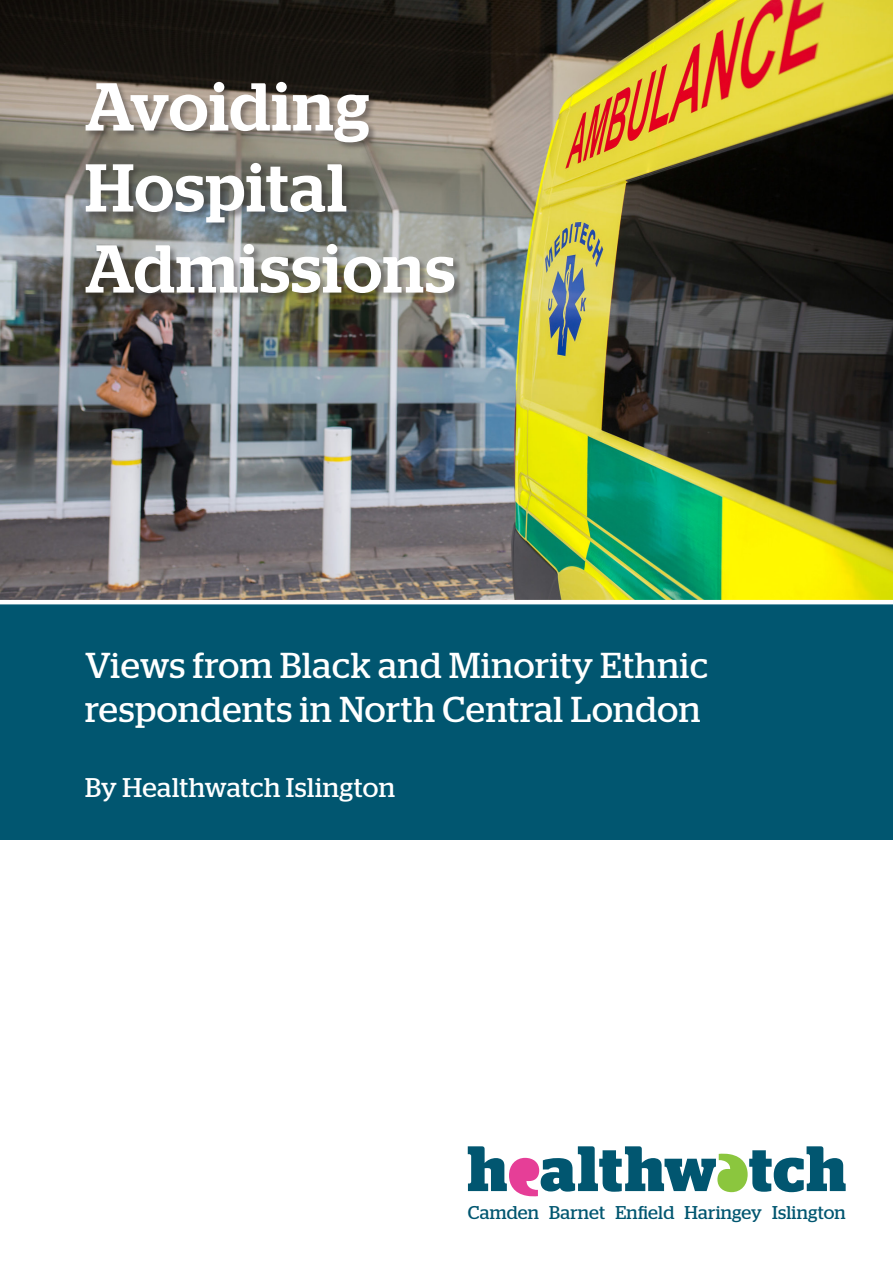
<style>
.page{position:relative;width:893px;height:1263px;background:#fff}
.page>*{position:absolute;margin:0;border:0;box-sizing:border-box;transform-origin:0 0}
.t1{font:500 67.5px "Stag";letter-spacing:.02em;color:#fff}
.t2{font:36px "Stag";letter-spacing:.015em;color:#fff}
.t3{font:27px "Stag";letter-spacing:.015em;color:#fff}
.t4{font:18.45px "Stag";letter-spacing:.015em;color:#015670}
</style>
<div class="page">
<div style="left:0;top:602px;width:893px;height:238px;background:#015670"></div>
<img style="left:0;top:0;width:893px;height:600px">
<svg style="left:468px;top:1146px;width:378px;height:50px"></svg>
<div style="left:86px;top:82px;width:377px;height:220px;background:#231f20;opacity:.4"></div>
<hr style="left:0;top:600px;width:893px;height:4px;background:#fff">
<p class="t1" style="left:85px;top:67px;width:286px">Avoiding</p>
<p class="t1" style="left:85px;top:148px;width:263px">Hospital</p>
<p class="t1" style="left:85px;top:229px;width:372px">Admissions</p>
<p class="t2" style="left:85px;top:645px;width:625px">Views from Black and Minority Ethnic</p>
<p class="t2" style="left:85px;top:688px;width:617px">respondents in North Central London</p>
<p class="t3" style="left:85px;top:772px;width:311px">By Healthwatch Islington</p>
<p class="t4" style="left:468px;top:1202px;width:379px">Camden Barnet Enfield Haringey Islington</p>
</div>
